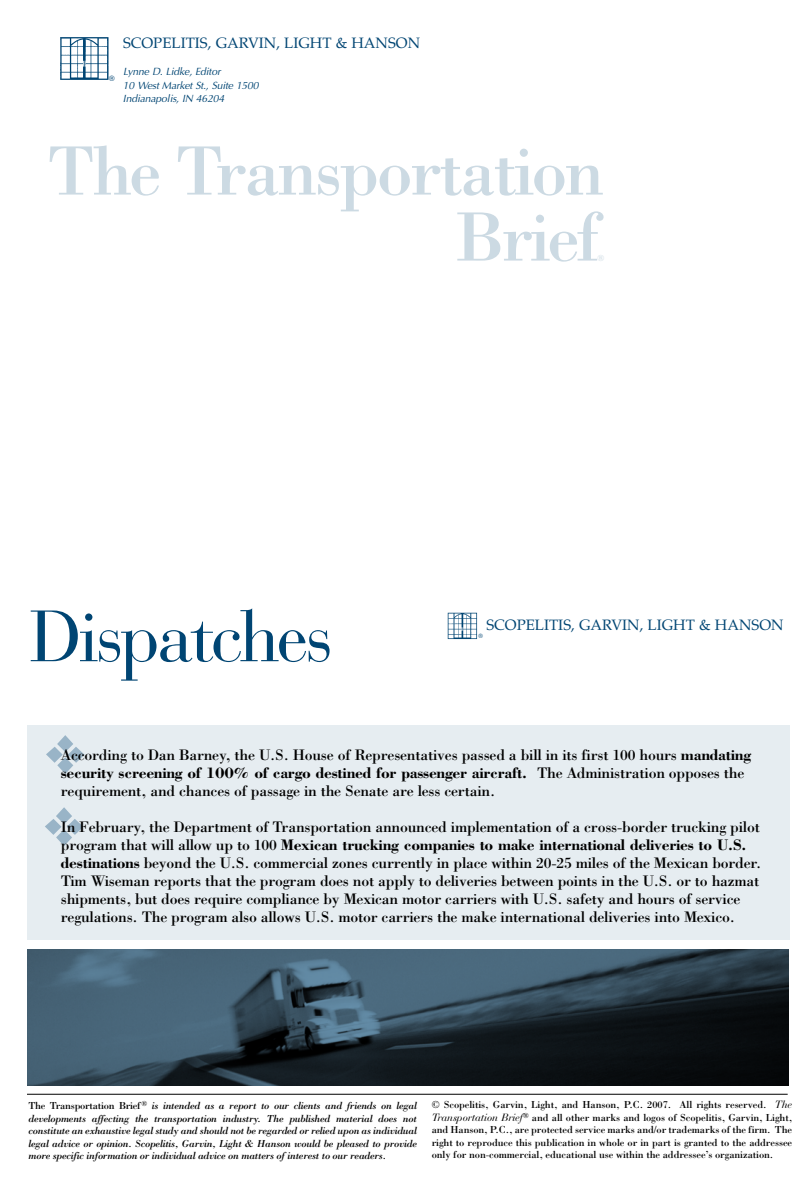
<style>
.page{position:relative;width:810px;height:1188px;background:#fff}
.page>*{position:absolute;margin:0;border:0;box-sizing:border-box;transform-origin:0 0}
.t1{font:72px/66px "Bodoni";letter-spacing:-.04em;color:#ccdae3;text-align:right}
.t2{font:72px "Bauer Bodoni";letter-spacing:-.045em;color:#004573}
.t3{font:15.75px/18px "Bodoni";letter-spacing:-.015em;color:#000}
.t4{font:15px "Palatino";color:#004573}
.t5{font:italic 10.5px/12.6px "Bodoni";letter-spacing:-.025em;color:#000;text-align:justify}
.t6{font:10.5px/12.5px "Bodoni";letter-spacing:-.01em;color:#000;text-align:justify}
.t7{font:italic 10.5px/13.5px "Optima";color:#004573}
.t8{font:9px "Bodoni";color:#ccdae3}
.t9{font:7.5px "Helvetica";color:#004573}
.t10{font:6px "Helvetica";color:#004573}
.s1{font-weight:700}
.s2{font-style:normal}
.s3{font-family:"Bauer Bodoni";font-style:italic}
</style>
<div class="page">
<div style="left:27px;top:726px;width:762px;height:214px;background:#e6edf1"></div>
<img style="left:60px;top:37px;width:49px;height:43px">
<img style="left:448px;top:613px;width:29px;height:26px">
<hr style="left:27px;top:1094px;width:761px;height:1px;background:#000">
<img style="left:27px;top:949px;width:762px;height:136px">
<p class="t9" style="left:109px;top:75px;width:7px">®</p>
<p class="t4" style="left:123px;top:37px;width:299px">SCOPELITIS, GARVIN, LIGHT &amp; HANSON</p>
<p class="t7" style="left:123px;top:66px;width:139px">Lynne D. Lidke, Editor<br>10 West Market St., Suite 1500<br>Indianapolis, IN 46204</p>
<h1 class="t1" style="left:47px;top:145px;width:559px">The Transportation<br>Brief</h1>
<p class="t8" style="left:598px;top:254px;width:8px">®</p>
<h1 class="t2" style="left:30px;top:608px;width:305px">Dispatches</h1>
<p class="t4" style="left:486px;top:619px;width:299px">SCOPELITIS, GARVIN, LIGHT &amp; HANSON</p>
<p class="t10" style="left:479px;top:634px;width:6px">®</p>
<p class="t3" style="left:61px;top:747px;width:692px">According to Dan Barney, the U.S. House of Representatives passed a bill in its first 100 hours <span class="s1">mandating security screening of 100% of cargo destined for passenger aircraft.</span> The Administration opposes the requirement, and chances of passage in the Senate are less certain.</p>
<p class="t3" style="left:61px;top:819px;width:702px">In February, the Department of Transportation announced implementation of a cross-border trucking pilot program that will allow up to 100 <span class="s1">Mexican trucking companies to make international deliveries to U.S. destinations</span> beyond the U.S. commercial zones currently in place within 20-25 miles of the Mexican border.<br>Tim Wiseman reports that the program does not apply to deliveries between points in the U.S. or to hazmat shipments, but does require compliance by Mexican motor carriers with U.S. safety and hours of service regulations. The program also allows U.S. motor carriers the make international deliveries into Mexico.</p>
<p class="t5" style="left:28px;top:1100px;width:390px"><span class="s2">The Transportation Brief</span><sup>®</sup> is intended as a report to our clients and friends on legal developments affecting the transportation industry. The published material does not constitute an exhaustive legal study and should not be regarded or relied upon as individual legal advice or opinion. Scopelitis, Garvin, Light &amp; Hanson would be pleased to provide more specific information or individual advice on matters of interest to our readers.</p>
<p class="t6" style="left:432px;top:1100px;width:362px">© Scopelitis, Garvin, Light, and Hanson, P.C. 2007. All rights reserved. <span class="s3">The Transportation Brief</span><sup>®</sup> and all other marks and logos of Scopelitis, Garvin, Light, and Hanson, P.C., are protected service marks and/or trademarks of the firm. The right to reproduce this publication in whole or in part is granted to the addressee only for non-commercial, educational use within the addressee’s organization.</p>
</div>
